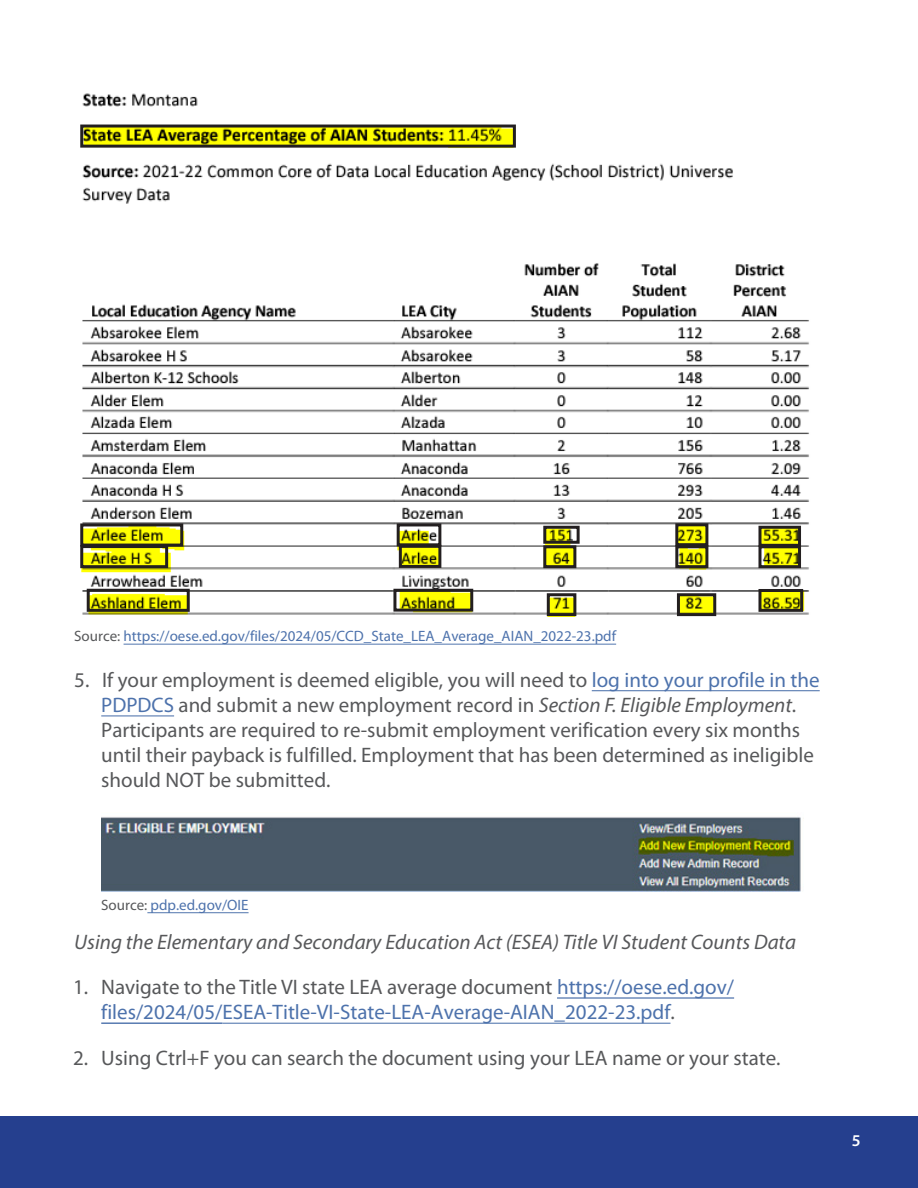
<style>
.page{position:relative;width:918px;height:1188px;background:#fff}
.page>*{position:absolute;margin:0;border:0;box-sizing:border-box;transform-origin:0 0}
.t1{font:21px/25px "Myriad Pro";color:#57585a}
.t2{font:21px/25.2px "Myriad Pro";color:#4d72ac}
.t3{font:italic 21px "Myriad Pro";color:#57585a}
.t4{font:600 16.5px "Myriad Pro";color:#fff}
.t5{font:15px "Myriad Pro";color:#4d72ac}
.s1{color:#57585a}
.s2{color:#4d72ac}
.s3{font-style:italic}
</style>
<div class="page">
<img style="left:80px;top:93px;width:729px;height:523px">
<div style="left:80px;top:125px;width:436px;height:23px;border:3px solid #231f20"></div>
<div style="left:80px;top:523px;width:103px;height:24px;border:3px solid #231f20"></div>
<div style="left:80px;top:545px;width:88px;height:23px;border:3px solid #231f20"></div>
<div style="left:87px;top:589px;width:103px;height:23px;border:3px solid #231f20"></div>
<div style="left:397px;top:523px;width:44px;height:23px;border:3px solid #231f20"></div>
<div style="left:399px;top:545px;width:42px;height:23px;border:3px solid #231f20"></div>
<div style="left:393px;top:589px;width:80px;height:23px;border:3px solid #231f20"></div>
<div style="left:543px;top:526px;width:37px;height:18px;border:3px solid #231f20"></div>
<div style="left:543px;top:545px;width:33px;height:23px;border:3px solid #231f20"></div>
<div style="left:547px;top:593px;width:29px;height:23px;border:3px solid #231f20"></div>
<div style="left:675px;top:523px;width:33px;height:23px;border:3px solid #231f20"></div>
<div style="left:675px;top:545px;width:33px;height:23px;border:3px solid #231f20"></div>
<div style="left:677px;top:593px;width:39px;height:23px;border:3px solid #231f20"></div>
<div style="left:758px;top:526px;width:43px;height:21px;border:3px solid #231f20"></div>
<div style="left:758px;top:545px;width:43px;height:23px;border:3px solid #231f20"></div>
<div style="left:758px;top:589px;width:45px;height:23px;border:3px solid #231f20"></div>
<hr style="left:124px;top:644px;width:492px;height:1px;background:#4d72ac">
<hr style="left:592px;top:690px;width:228px;height:1px;background:#4d72ac">
<hr style="left:101px;top:715px;width:73px;height:1px;background:#4d72ac">
<img style="left:101px;top:817px;width:700px;height:75px">
<hr style="left:147px;top:912px;width:102px;height:1px;background:#4d72ac">
<hr style="left:557px;top:998px;width:177px;height:1px;background:#4d72ac">
<hr style="left:101px;top:1023px;width:121px;height:1px;background:#4d72ac">
<hr style="left:222px;top:1023px;width:449px;height:1px;background:#4d72ac">
<div style="left:0;top:1117px;width:918px;height:71px;background:#253f8e"></div>
<p class="t5" style="left:74px;top:627px;width:543px"><span class="s1">Source:</span> https://oese.ed.gov/files/2024/05/CCD_State_LEA_Average_AIAN_2022-23.pdf</p>
<p class="t1" style="left:101px;top:667px;width:720px;text-indent:-27px">5. If your employment is deemed eligible, you will need to <span class="s2">log into your profile in the PDPDCS</span> and submit a new employment record in <span class="s3">Section F. Eligible Employment</span>.<br>Participants are required to re-submit employment verification every six months until their payback is fulfilled. Employment that has been determined as ineligible should NOT be submitted.</p>
<p class="t5" style="left:101px;top:896px;width:149px"><span class="s1">Source:</span> pdp.ed.gov/OIE</p>
<p class="t3" style="left:74px;top:929px;width:723px">Using the Elementary and Secondary Education Act (ESEA) Title VI Student Counts Data</p>
<p class="t2" style="left:101px;top:974px;width:634px;text-indent:-28px"><span class="s1">1. Navigate to the Title VI state LEA average document</span> https://oese.ed.gov/ files/2024/05/ESEA-Title-VI-State-LEA-Average-AIAN_2022-23.pdf<span class="s1">.</span></p>
<p class="t1" style="left:73px;top:1045px;width:709px">2. Using Ctrl+F you can search the document using your LEA name or your state.</p>
<p class="t4" style="left:852px;top:1130px;width:10px">5</p>
</div>
